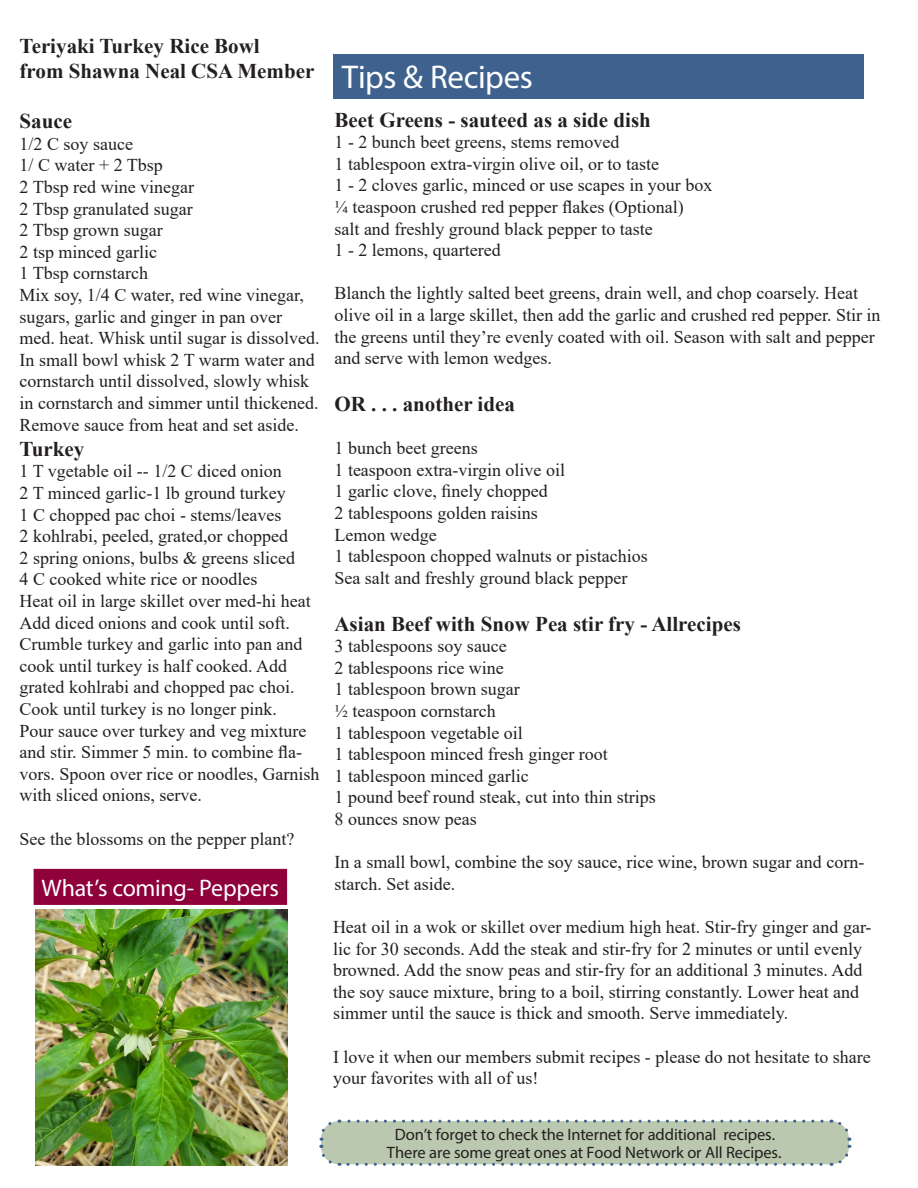
<style>
.page{position:relative;width:918px;height:1188px;background:#fff}
.page>*{position:absolute;margin:0;border:0;box-sizing:border-box;transform-origin:0 0}
.t1{font:33px "Myriad Pro";letter-spacing:-.015em;color:#fff}
.t2{font:24px "Myriad Pro";letter-spacing:-.01em;color:#fff}
.t3{font:700 21px "Times New Roman";color:#231f20}
.t4{font:18px/21.6px "Times New Roman";color:#231f20}
.t5{font:16.5px/18px "Myriad Pro";letter-spacing:-.005em;color:#231f20;text-align:center}
</style>
<div class="page">
<div style="left:34px;top:870px;width:252px;height:34px;background:#8e013a"></div>
<div style="left:34px;top:869px;width:253px;height:36px;border:2px solid #8e013a"></div>
<img style="left:36px;top:909px;width:251px;height:257px">
<div style="left:333px;top:54px;width:531px;height:45px;background:#3e618d"></div>
<svg style="left:319px;top:1119px;width:533px;height:47px;background:#bac8b3"></svg>
<p class="t3" style="left:20px;top:30px;width:242px">Teriyaki Turkey Rice Bowl</p>
<p class="t3" style="left:20px;top:56px;width:296px">from Shawna Neal CSA Member</p>
<p class="t3" style="left:20px;top:106px;width:54px">Sauce</p>
<p class="t4" style="left:20px;top:132px;width:115px">1/2 C soy sauce</p>
<p class="t4" style="left:20px;top:154px;width:145px">1/ C water + 2 Tbsp</p>
<p class="t4" style="left:20px;top:176px;width:176px">2 Tbsp red wine vinegar</p>
<p class="t4" style="left:20px;top:197px;width:175px">2 Tbsp granulated sugar</p>
<p class="t4" style="left:20px;top:219px;width:145px">2 Tbsp grown sugar</p>
<p class="t4" style="left:20px;top:240px;width:139px">2 tsp minced garlic</p>
<p class="t4" style="left:20px;top:262px;width:130px">1 Tbsp cornstarch</p>
<p class="t4" style="left:20px;top:284px;width:301px">Mix soy, 1/4 C water, red wine vinegar, sugars, garlic and ginger in pan over med. heat. Whisk until sugar is dissolved.<br>In small bowl whisk 2 T warm water and cornstarch until dissolved, slowly whisk in cornstarch and simmer until thickened.<br>Remove sauce from heat and set aside.</p>
<p class="t3" style="left:20px;top:434px;width:66px">Turkey</p>
<p class="t4" style="left:20px;top:460px;width:264px">1 T vgetable oil -- 1/2 C diced onion</p>
<p class="t4" style="left:20px;top:482px;width:268px">2 T minced garlic-1 lb ground turkey</p>
<p class="t4" style="left:20px;top:503px;width:263px">1 C chopped pac choi - stems/leaves</p>
<p class="t4" style="left:20px;top:525px;width:270px">2 kohlrabi, peeled, grated,or chopped</p>
<p class="t4" style="left:20px;top:546px;width:277px">2 spring onions, bulbs &amp; greens sliced</p>
<p class="t4" style="left:20px;top:568px;width:239px">4 C cooked white rice or noodles</p>
<p class="t4" style="left:20px;top:590px;width:293px">Heat oil in large skillet over med-hi heat</p>
<p class="t4" style="left:20px;top:611px;width:272px">Add diced onions and cook until soft.</p>
<p class="t4" style="left:20px;top:633px;width:284px">Crumble turkey and garlic into pan and cook until turkey is half cooked. Add grated kohlrabi and chopped pac choi.<br>Cook until turkey is no longer pink.</p>
<p class="t4" style="left:20px;top:719px;width:301px">Pour sauce over turkey and veg mixture and stir. Simmer 5 min. to combine fla&shy;vors. Spoon over rice or noodles, Garnish with sliced onions, serve.</p>
<p class="t4" style="left:20px;top:827px;width:276px">See the blossoms on the pepper plant?</p>
<p class="t2" style="left:42px;top:873px;width:239px">What’s coming- Peppers</p>
<p class="t1" style="left:342px;top:57px;width:193px">Tips &amp; Recipes</p>
<p class="t3" style="left:334px;top:104px;width:318px">Beet Greens - sauteed as a side dish</p>
<p class="t4" style="left:334px;top:131px;width:286px">1 - 2 bunch beet greens, stems removed</p>
<p class="t4" style="left:334px;top:152px;width:326px">1 tablespoon extra-virgin olive oil, or to taste</p>
<p class="t4" style="left:334px;top:174px;width:379px">1 - 2 cloves garlic, minced or use scapes in your box</p>
<p class="t4" style="left:334px;top:196px;width:351px">¼ teaspoon crushed red pepper flakes (Optional)</p>
<p class="t4" style="left:334px;top:217px;width:320px">salt and freshly ground black pepper to taste</p>
<p class="t4" style="left:334px;top:239px;width:168px">1 - 2 lemons, quartered</p>
<p class="t4" style="left:334px;top:282px;width:548px">Blanch the lightly salted beet greens, drain well, and chop coarsely. Heat olive oil in a large skillet, then add the garlic and crushed red pepper. Stir in the greens until they’re evenly coated with oil. Season with salt and pepper and serve with lemon wedges.</p>
<p class="t3" style="left:334px;top:389px;width:182px">OR . . . another idea</p>
<p class="t4" style="left:334px;top:437px;width:145px">1 bunch beet greens</p>
<p class="t4" style="left:334px;top:458px;width:232px">1 teaspoon extra-virgin olive oil</p>
<p class="t4" style="left:334px;top:480px;width:215px">1 garlic clove, finely chopped</p>
<p class="t4" style="left:334px;top:502px;width:205px">2 tablespoons golden raisins</p>
<p class="t4" style="left:334px;top:523px;width:104px">Lemon wedge</p>
<p class="t4" style="left:334px;top:545px;width:315px">1 tablespoon chopped walnuts or pistachios</p>
<p class="t4" style="left:334px;top:566px;width:294px">Sea salt and freshly ground black pepper</p>
<p class="t3" style="left:334px;top:608px;width:408px">Asian Beef with Snow Pea stir fry - Allrecipes</p>
<p class="t4" style="left:334px;top:635px;width:174px">3 tablespoons soy sauce</p>
<p class="t4" style="left:334px;top:656px;width:171px">2 tablespoons rice wine</p>
<p class="t4" style="left:334px;top:678px;width:187px">1 tablespoon brown sugar</p>
<p class="t4" style="left:334px;top:700px;width:163px">½ teaspoon cornstarch</p>
<p class="t4" style="left:334px;top:721px;width:190px">1 tablespoon vegetable oil</p>
<p class="t4" style="left:334px;top:743px;width:275px">1 tablespoon minced fresh ginger root</p>
<p class="t4" style="left:334px;top:764px;width:196px">1 tablespoon minced garlic</p>
<p class="t4" style="left:334px;top:786px;width:323px">1 pound beef round steak, cut into thin strips</p>
<p class="t4" style="left:334px;top:808px;width:144px">8 ounces snow peas</p>
<p class="t4" style="left:334px;top:851px;width:531px">In a small bowl, combine the soy sauce, rice wine, brown sugar and corn&shy;starch. Set aside.</p>
<p class="t4" style="left:333px;top:916px;width:540px">Heat oil in a wok or skillet over medium high heat. Stir-fry ginger and gar&shy;lic for 30 seconds. Add the steak and stir-fry for 2 minutes or until evenly browned. Add the snow peas and stir-fry for an additional 3 minutes. Add the soy sauce mixture, bring to a boil, stirring constantly. Lower heat and simmer until the sauce is thick and smooth. Serve immediately.</p>
<p class="t4" style="left:333px;top:1045px;width:539px">I love it when our members submit recipes - please do not hesitate to share your favorites with all of us!</p>
<p class="t5" style="left:387px;top:1125px;width:396px">Don’t forget to check the Internet for additional recipes.<br>There are some great ones at Food Network or All Recipes.</p>
</div>
